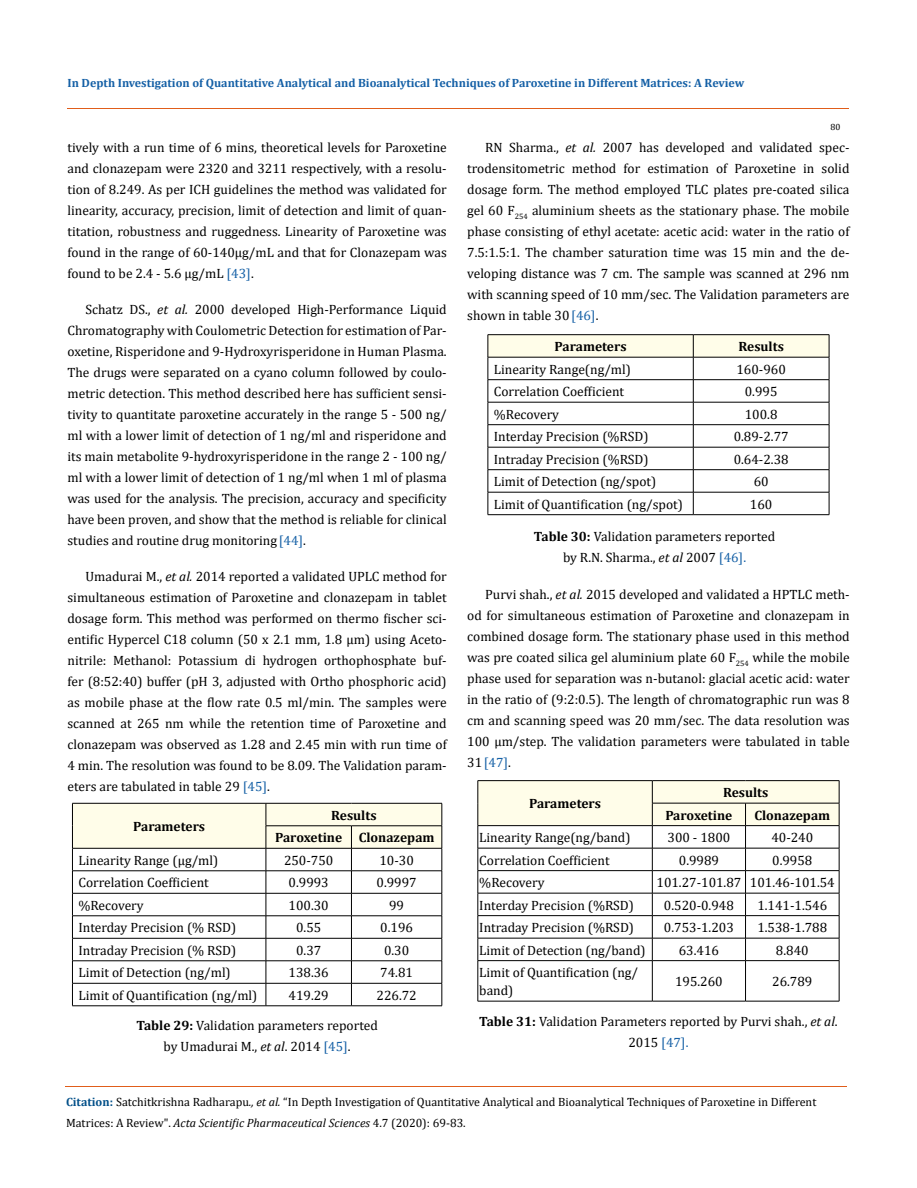
<style>
.page{position:relative;width:917px;height:1188px;background:#fff}
.page>*{position:absolute;margin:0;border:0;box-sizing:border-box;transform-origin:0 0}
.t1{font:13.5px/21px "Cambria";color:#000;text-align:justify}
.t2{font:700 13.5px/22.5px "Cambria";color:#000;text-align:center}
.t3{font:12px/21px "Cambria";color:#000}
.t4{font:700 12px "Cambria";color:#1560a6}
.t5{font:9px "Cambria";color:#000}
.s1{color:#1560a6}
.s2{font-style:italic}
.s3{font-weight:700}
.s4{font-weight:700;color:#035089}
</style>
<div class="page">
<hr style="left:67px;top:109px;width:782px;height:1px;background:#e05d1a">
<svg style="left:72px;top:803px;width:370px;height:203px"></svg>
<hr style="left:72px;top:1006px;width:194px;height:1px;background:#000">
<hr style="left:266px;top:1006px;width:85px;height:1px;background:#000">
<hr style="left:351px;top:1006px;width:91px;height:1px;background:#000">
<hr style="left:487px;top:334px;width:206px;height:1px;background:#000">
<hr style="left:693px;top:334px;width:136px;height:1px;background:#000">
<svg style="left:487px;top:335px;width:342px;height:179px"></svg>
<hr style="left:487px;top:514px;width:206px;height:1px;background:#000">
<hr style="left:693px;top:514px;width:136px;height:1px;background:#000">
<hr style="left:477px;top:780px;width:175px;height:1px;background:#000">
<hr style="left:652px;top:780px;width:93px;height:1px;background:#000">
<hr style="left:745px;top:780px;width:94px;height:1px;background:#000">
<svg style="left:477px;top:781px;width:362px;height:179px"></svg>
<hr style="left:477px;top:960px;width:175px;height:1px;background:#000">
<hr style="left:477px;top:961px;width:1px;height:40px;background:#000">
<hr style="left:652px;top:960px;width:93px;height:1px;background:#000">
<hr style="left:652px;top:961px;width:1px;height:40px;background:#000">
<hr style="left:745px;top:960px;width:94px;height:1px;background:#000">
<hr style="left:745px;top:961px;width:1px;height:40px;background:#000">
<hr style="left:838px;top:961px;width:1px;height:40px;background:#000">
<hr style="left:477px;top:1001px;width:175px;height:1px;background:#000">
<hr style="left:652px;top:1001px;width:93px;height:1px;background:#000">
<hr style="left:745px;top:1001px;width:94px;height:1px;background:#000">
<hr style="left:65px;top:1087px;width:781px;height:1px;background:#e05d1a">
<p class="t4" style="left:68px;top:75px;width:678px">In Depth Investigation of Quantitative Analytical and Bioanalytical Techniques of Paroxetine in Different Matrices: A Review</p>
<p class="t5" style="left:830px;top:122px;width:11px">80</p>
<p class="t1" style="left:67px;top:136px;width:381px">tively with a run time of 6 mins, theoretical levels for Paroxetine and clonazepam were 2320 and 3211 respectively, with a resolu&shy;tion of 8.249. As per ICH guidelines the method was validated for linearity, accuracy, precision, limit of detection and limit of quan&shy;titation, robustness and ruggedness. Linearity of Paroxetine was found in the range of 60-140µg/mL and that for Clonazepam was found to be 2.4 - 5.6 µg/mL <span class="s1">[43]</span>.</p>
<p class="t1" style="left:67px;top:298px;width:381px;text-indent:18px">Schatz DS., <span class="s2">et al.</span> 2000 developed High-Performance Liquid Chromatography with Coulometric Detection for estimation of Par&shy;oxetine, Risperidone and 9-Hydroxyrisperidone in Human Plasma.<br>The drugs were separated on a cyano column followed by coulo&shy;metric detection. This method described here has sufficient sensi&shy;tivity to quantitate paroxetine accurately in the range 5 - 500 ng/ ml with a lower limit of detection of 1 ng/ml and risperidone and its main metabolite 9-hydroxyrisperidone in the range 2 - 100 ng/ ml with a lower limit of detection of 1 ng/ml when 1 ml of plasma was used for the analysis. The precision, accuracy and specificity have been proven, and show that the method is reliable for clinical studies and routine drug monitoring <span class="s1">[44]</span>.</p>
<p class="t1" style="left:67px;top:565px;width:381px;text-indent:18px">Umadurai M., <span class="s2">et al.</span> 2014 reported a validated UPLC method for simultaneous estimation of Paroxetine and clonazepam in tablet dosage form. This method was performed on thermo fischer sci&shy;entific Hypercel C18 column (50 x 2.1 mm, 1.8 μm) using Aceto&shy;nitrile: Methanol: Potassium di hydrogen orthophosphate buf&shy;fer (8:52:40) buffer (pH 3, adjusted with Ortho phosphoric acid) as mobile phase at the flow rate 0.5 ml/min. The samples were scanned at 265 nm while the retention time of Paroxetine and clonazepam was observed as 1.28 and 2.45 min with run time of 4 min. The resolution was found to be 8.09. The Validation param&shy;eters are tabulated in table 29 <span class="s1">[45]</span>.</p>
<p class="t2" style="left:133px;top:815px;width:73px">Parameters</p>
<p class="t2" style="left:275px;top:803px;width:161px">Results<br>Paroxetine Clonazepam</p>
<p class="t1" style="left:78px;top:850px;width:141px">Linearity Range (µg/ml)</p>
<p class="t1" style="left:284px;top:850px;width:51px">250-750</p>
<p class="t1" style="left:379px;top:850px;width:36px">10-30</p>
<p class="t1" style="left:78px;top:872px;width:132px">Correlation Coefficient</p>
<p class="t1" style="left:288px;top:872px;width:42px">0.9993</p>
<p class="t1" style="left:376px;top:872px;width:42px">0.9997</p>
<p class="t1" style="left:78px;top:895px;width:67px">%Recovery</p>
<p class="t1" style="left:288px;top:895px;width:42px">100.30</p>
<p class="t1" style="left:389px;top:895px;width:16px">99</p>
<p class="t1" style="left:78px;top:917px;width:159px">Interday Precision (% RSD)</p>
<p class="t1" style="left:296px;top:917px;width:27px">0.55</p>
<p class="t1" style="left:380px;top:917px;width:34px">0.196</p>
<p class="t1" style="left:78px;top:940px;width:159px">Intraday Precision (% RSD)</p>
<p class="t1" style="left:296px;top:940px;width:27px">0.37</p>
<p class="t1" style="left:384px;top:940px;width:27px">0.30</p>
<p class="t1" style="left:78px;top:962px;width:154px">Limit of Detection (ng/ml)</p>
<p class="t1" style="left:288px;top:962px;width:42px">138.36</p>
<p class="t1" style="left:380px;top:962px;width:34px">74.81</p>
<p class="t1" style="left:78px;top:985px;width:180px">Limit of Quantification (ng/ml)</p>
<p class="t1" style="left:288px;top:985px;width:42px">419.29</p>
<p class="t1" style="left:376px;top:985px;width:42px">226.72</p>
<p class="t1" style="left:136px;top:1015px;width:243px;text-align:center"><span class="s3">Table 29:</span> Validation parameters reported by Umadurai M., <span class="s2">et al</span>. 2014 <span class="s1">[45]</span>.</p>
<p class="t1" style="left:467px;top:136px;width:384px;text-indent:18px">RN Sharma., <span class="s2">et al.</span> 2007 has developed and validated spec&shy;trodensitometric method for estimation of Paroxetine in solid dosage form. The method employed TLC plates pre-coated silica gel 60 F<sub>254</sub> aluminium sheets as the stationary phase. The mobile phase consisting of ethyl acetate: acetic acid: water in the ratio of 7.5:1.5:1. The chamber saturation time was 15 min and the de&shy;veloping distance was 7 cm. The sample was scanned at 296 nm with scanning speed of 10 mm/sec. The Validation parameters are shown in table 30<span class="s1">[46]</span>.</p>
<p class="t2" style="left:554px;top:335px;width:73px">Parameters</p>
<p class="t2" style="left:738px;top:335px;width:47px">Results</p>
<p class="t1" style="left:494px;top:359px;width:139px">Linearity Range(ng/ml)</p>
<p class="t1" style="left:736px;top:359px;width:51px">160-960</p>
<p class="t1" style="left:494px;top:381px;width:132px">Correlation Coefficient</p>
<p class="t1" style="left:744px;top:381px;width:34px">0.995</p>
<p class="t1" style="left:494px;top:404px;width:67px">%Recovery</p>
<p class="t1" style="left:744px;top:404px;width:34px">100.8</p>
<p class="t1" style="left:494px;top:426px;width:156px">Interday Precision (%RSD)</p>
<p class="t1" style="left:733px;top:426px;width:56px">0.89-2.77</p>
<p class="t1" style="left:494px;top:449px;width:156px">Intraday Precision (%RSD)</p>
<p class="t1" style="left:733px;top:449px;width:56px">0.64-2.38</p>
<p class="t1" style="left:494px;top:471px;width:164px">Limit of Detection (ng/spot)</p>
<p class="t1" style="left:753px;top:471px;width:16px">60</p>
<p class="t1" style="left:494px;top:494px;width:190px">Limit of Quantification (ng/spot)</p>
<p class="t1" style="left:750px;top:494px;width:24px">160</p>
<p class="t1" style="left:534px;top:526px;width:243px;text-align:center"><span class="s3">Table 30:</span> Validation parameters reported by R.N. Sharma., <span class="s2">et al</span> 2007 <span class="s1">[46].</span></p>
<p class="t1" style="left:467px;top:584px;width:384px;text-indent:18px">Purvi shah., <span class="s2">et al.</span> 2015 developed and validated a HPTLC meth&shy;od for simultaneous estimation of Paroxetine and clonazepam in combined dosage form. The stationary phase used in this method was pre coated silica gel aluminium plate 60 F<sub>254</sub> while the mobile phase used for separation was n-butanol: glacial acetic acid: water in the ratio of (9:2:0.5). The length of chromatographic run was 8 cm and scanning speed was 20 mm/sec. The data resolution was 100 µm/step. The validation parameters were tabulated in table 31<span class="s1">[47]</span>.</p>
<p class="t2" style="left:529px;top:792px;width:73px">Parameters</p>
<p class="t2" style="left:665px;top:781px;width:105px;text-align:left;text-indent:58px">Results<br>Paroxetine</p>
<p class="t2" style="left:754px;top:803px;width:77px">Clonazepam</p>
<p class="t1" style="left:479px;top:827px;width:153px">Linearity Range(ng/band)</p>
<p class="t1" style="left:667px;top:827px;width:64px">300 - 1800</p>
<p class="t1" style="left:771px;top:827px;width:43px">40-240</p>
<p class="t1" style="left:479px;top:849px;width:132px">Correlation Coefficient</p>
<p class="t1" style="left:678px;top:849px;width:42px">0.9989</p>
<p class="t1" style="left:772px;top:849px;width:42px">0.9958</p>
<p class="t1" style="left:479px;top:872px;width:67px">%Recovery</p>
<p class="t1" style="left:656px;top:872px;width:180px">101.27-101.87 101.46-101.54</p>
<p class="t1" style="left:479px;top:895px;width:156px">Interday Precision (%RSD)</p>
<p class="t1" style="left:664px;top:895px;width:71px">0.520-0.948</p>
<p class="t1" style="left:757px;top:895px;width:71px">1.141-1.546</p>
<p class="t1" style="left:479px;top:917px;width:156px">Intraday Precision (%RSD)</p>
<p class="t1" style="left:664px;top:917px;width:71px">0.753-1.203</p>
<p class="t1" style="left:757px;top:917px;width:71px">1.538-1.788</p>
<p class="t1" style="left:479px;top:940px;width:168px">Limit of Detection (ng/band)</p>
<p class="t1" style="left:678px;top:940px;width:42px">63.416</p>
<p class="t1" style="left:776px;top:940px;width:34px">8.840</p>
<p class="t1" style="left:479px;top:964px;width:160px;line-height:18px">Limit of Quantification (ng/ band)</p>
<p class="t1" style="left:675px;top:971px;width:49px">195.260</p>
<p class="t1" style="left:772px;top:971px;width:42px">26.789</p>
<p class="t1" style="left:479px;top:1011px;width:360px;text-align:center"><span class="s3">Table 31:</span> Validation Parameters reported by Purvi shah., <span class="s2">et al</span>.<br>2015 <span class="s1">[47].</span></p>
<p class="t3" style="left:66px;top:1091px;width:752px"><span class="s4">Citation:</span> Satchitkrishna Radharapu<span class="s2">., et al.</span> “In Depth Investigation of Quantitative Analytical and Bioanalytical Techniques of Paroxetine in Different<br>Matrices: A Review". <span class="s2">Acta Scientific Pharmaceutical Sciences</span> 4.7 (2020): 69-83.</p>
</div>
